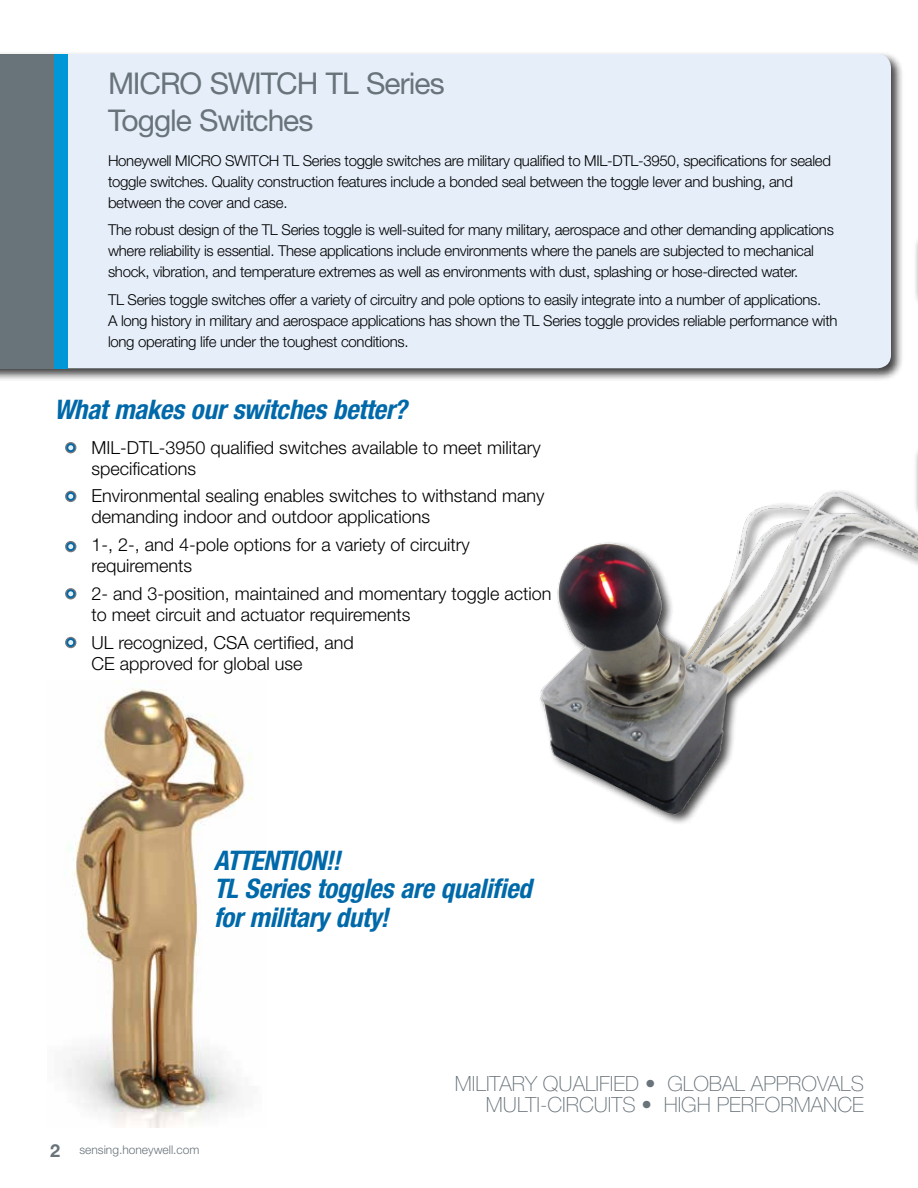
<style>
.page{position:relative;width:918px;height:1188px;background:#fff}
.page>*{position:absolute;margin:0;border:0;box-sizing:border-box;transform-origin:0 0}
.t1{font:30px/37.5px "Helvetica Neue LT Std";letter-spacing:-.035em;color:#68737a}
.t2{font:italic 700 condensed 27px/28.5px "Helvetica Neue LT Std";letter-spacing:-.01em;color:#0069aa}
.t3{font:100 21px/21px "Helvetica Neue LT Std";color:#68737a;text-align:right}
.t4{font:300 18px/21px "Helvetica Neue LT Std";color:#000}
.t5{font:300 15px/21px "Helvetica Neue LT Std";letter-spacing:-.02em;color:#000}
.t6{font:300 12px "Helvetica Neue LT Std";color:#68737a}
.s1{color:#0097d7}
.s2{font-weight:700;font-size:18px}
</style>
<div class="page">
<div style="left:913px;top:445px;width:5px;height:73px;background:#000;opacity:.75"></div>
<div style="left:913px;top:234px;width:5px;height:73px;background:#f4f4f4"></div>
<div style="left:0;top:51px;width:904px;height:331px;background:#000;opacity:.75"></div>
<div style="left:68px;top:54px;width:823px;height:314px;background:#e5eef9"></div>
<div style="left:8px;top:54px;width:60px;height:314px;background:#0097d7"></div>
<div style="left:0;top:54px;width:54px;height:314px;background:#68737a"></div>
<svg style="left:65px;top:442px;width:11px;height:11px"></svg>
<svg style="left:66px;top:443px;width:9px;height:9px"></svg>
<svg style="left:68px;top:445px;width:5px;height:5px"></svg>
<div style="left:65px;top:491px;width:11px;height:11px;background:#77787b;border-radius:50%"></div>
<svg style="left:66px;top:492px;width:9px;height:9px"></svg>
<svg style="left:68px;top:494px;width:5px;height:5px"></svg>
<svg style="left:65px;top:541px;width:11px;height:11px"></svg>
<svg style="left:66px;top:542px;width:9px;height:9px"></svg>
<svg style="left:68px;top:544px;width:5px;height:5px"></svg>
<svg style="left:65px;top:588px;width:11px;height:11px"></svg>
<svg style="left:66px;top:589px;width:9px;height:9px"></svg>
<svg style="left:68px;top:591px;width:5px;height:5px"></svg>
<div style="left:65px;top:637px;width:11px;height:11px;background:#77787b;border-radius:50%"></div>
<svg style="left:66px;top:638px;width:9px;height:9px"></svg>
<svg style="left:68px;top:640px;width:5px;height:5px"></svg>
<img style="left:65px;top:689px;width:187px;height:438px">
<img style="left:540px;top:478px;width:378px;height:345px">
<h1 class="t1" style="left:108px;top:64px;width:338px">MICRO SWITCH TL Series<br>Toggle Switches</h1>
<p class="t5" style="left:108px;top:149px;width:724px">Honeywell MICRO SWITCH TL Series toggle switches are military qualified to MIL-DTL-3950, specifications for sealed toggle switches. Quality construction features include a bonded seal between the toggle lever and bushing, and between the cover and case.</p>
<p class="t5" style="left:108px;top:219px;width:727px">The robust design of the TL Series toggle is well-suited for many military, aerospace and other demanding applications where reliability is essential. These applications include environments where the panels are subjected to mechanical shock, vibration, and temperature extremes as well as environments with dust, splashing or hose-directed water.</p>
<p class="t5" style="left:108px;top:289px;width:731px">TL Series toggle switches offer a variety of circuitry and pole options to easily integrate into a number of applications.<br>A long history in military and aerospace applications has shown the TL Series toggle provides reliable performance with long operating life under the toughest conditions.</p>
<h2 class="t2" style="left:54px;top:396px;width:354px">What makes our switches better?</h2>
<p class="t4" style="left:92px;top:436px;width:451px;text-indent:-26px"><span class="s1">•</span> MIL-DTL-3950 qualified switches available to meet military specifications</p>
<p class="t4" style="left:92px;top:485px;width:455px">Environmental sealing enables switches to withstand many demanding indoor and outdoor applications</p>
<p class="t4" style="left:92px;top:534px;width:380px">1-, 2-, and 4-pole options for a variety of circuitry requirements</p>
<p class="t4" style="left:92px;top:583px;width:462px">2- and 3-position, maintained and momentary toggle action to meet circuit and actuator requirements</p>
<p class="t4" style="left:92px;top:631px;width:264px">UL recognized, CSA certified, and<br>CE approved for global use</p>
<h2 class="t2" style="left:214px;top:846px;width:320px">ATTENTION!!<br>TL Series toggles are qualified for military duty!</h2>
<p class="t6" style="left:50px;top:1143px;width:151px"><span class="s2">2</span> sensing.honeywell.com</p>
<h3 class="t3" style="left:455px;top:1073px;width:411px">MILITARY QUALIFIED • GLOBAL APPROVALS<br>MULTI-CIRCUITS • HIGH PERFORMANCE</h3>
</div>
